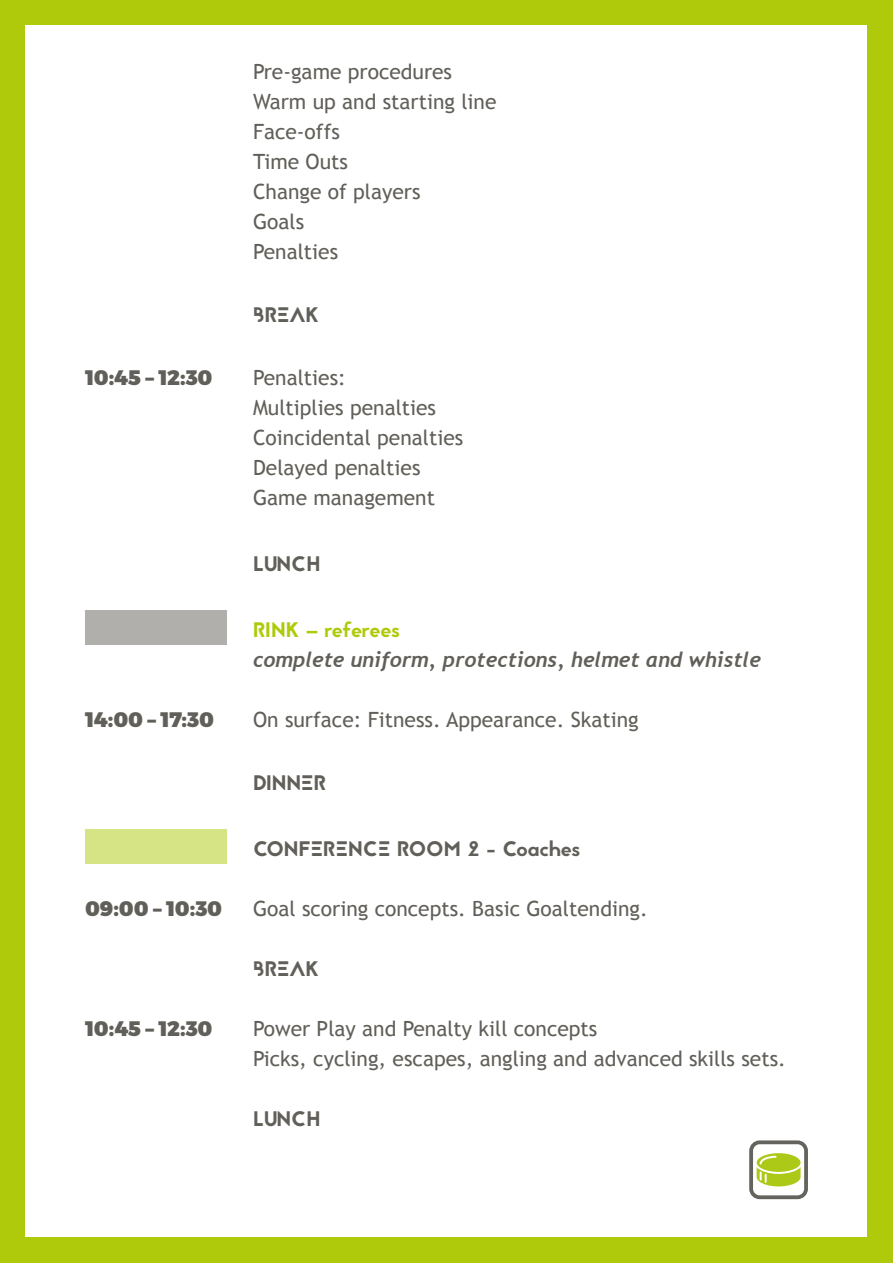
<style>
.page{position:relative;width:893px;height:1263px;background:#afca0b}
.page>*{position:absolute;margin:0;border:0;box-sizing:border-box;transform-origin:0 0}
.t1{font:21px/30px "Trebuchet MS";color:#615f59}
.t2{font:21px "Jaapokkisubtract";color:#615f59}
.t3{font:900 21px "Montserrat";letter-spacing:-.01em;color:#615f59}
.t4{font:italic 700 21px "Trebuchet";color:#615f59}
.t5{font:21px "Jaapokkisubtract";letter-spacing:-.015em;color:#afca0b}
</style>
<div class="page">
<div style="left:26px;top:26px;width:841px;height:1211px;background:#fff"></div>
<div style="left:749px;top:1140px;width:59px;height:59px;border:4px solid #65635d;border-radius:9px"></div>
<svg style="left:757px;top:1153px;width:43px;height:33px"></svg>
<div style="left:85px;top:610px;width:141px;height:35px;background:#b0afac"></div>
<div style="left:85px;top:829px;width:141px;height:35px;background:#d7e485"></div>
<p class="t1" style="left:253px;top:57px;width:245px">Pre-game procedures<br>Warm up and starting line<br>Face-offs<br>Time Outs<br>Change of players<br>Goals<br>Penalties</p>
<p class="t2" style="left:253px;top:300px;width:68px">BREAK</p>
<p class="t3" style="left:85px;top:365px;width:129px">10:45 – 12:30</p>
<p class="t1" style="left:253px;top:363px;width:212px">Penalties:<br>Multiplies penalties<br>Coincidental penalties<br>Delayed penalties<br>Game management</p>
<p class="t2" style="left:253px;top:549px;width:69px">LUNCH</p>
<p class="t5" style="left:253px;top:615px;width:148px">RINK – referees</p>
<p class="t4" style="left:253px;top:647px;width:509px">complete uniform, protections, helmet and whistle</p>
<p class="t3" style="left:85px;top:707px;width:130px">14:00 – 17:30</p>
<p class="t1" style="left:253px;top:705px;width:387px">On surface: Fitness. Appearance. Skating</p>
<p class="t2" style="left:253px;top:768px;width:75px">DINNER</p>
<p class="t2" style="left:253px;top:834px;width:328px">CONFERENCE ROOM 2 - Coaches</p>
<p class="t3" style="left:85px;top:896px;width:139px">09:00 – 10:30</p>
<p class="t1" style="left:253px;top:894px;width:396px">Goal scoring concepts. Basic Goaltending.</p>
<p class="t2" style="left:253px;top:954px;width:68px">BREAK</p>
<p class="t3" style="left:85px;top:1016px;width:129px">10:45 – 12:30</p>
<p class="t1" style="left:253px;top:1014px;width:534px">Power Play and Penalty kill concepts<br>Picks, cycling, escapes, angling and advanced skills sets.</p>
<p class="t2" style="left:253px;top:1104px;width:69px">LUNCH</p>
</div>
